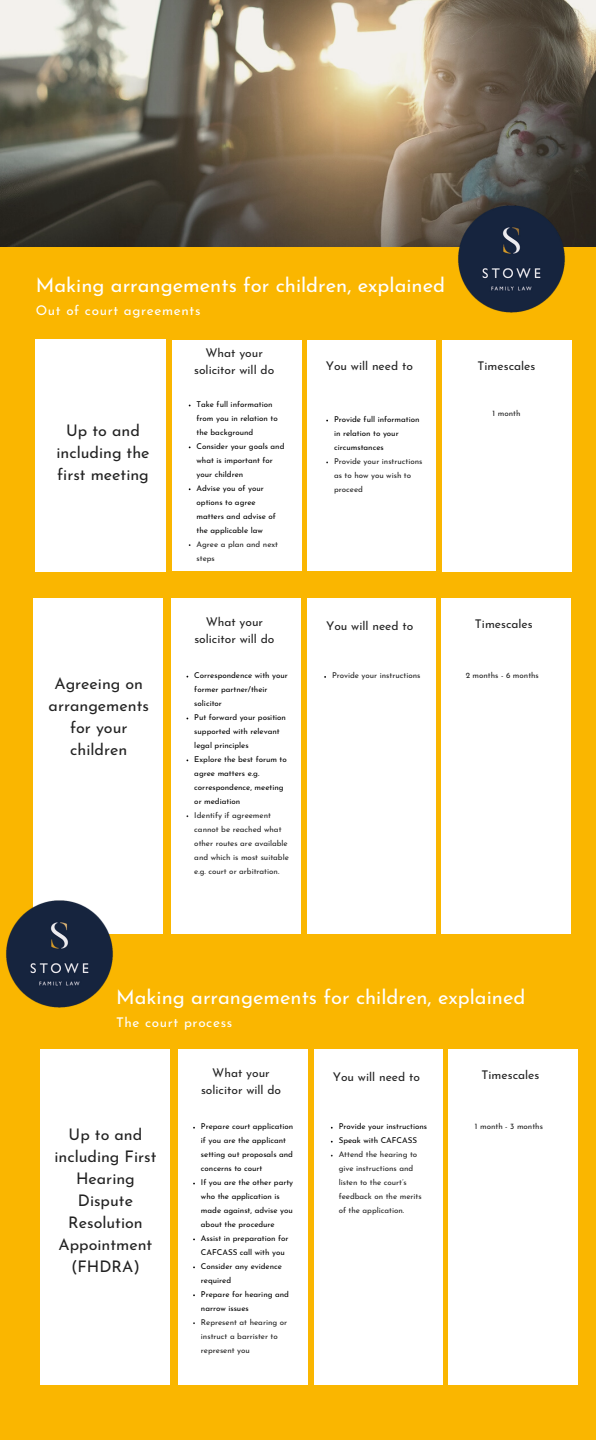
<style>
.page{position:relative;width:596px;height:1440px;background:#fab600}
.page>*{position:absolute;margin:0;border:0;box-sizing:border-box;transform-origin:0 0}
.t1{font:20.1px "Josefin Sans";color:#fff}
.t2{font:16px/22.1px "Josefin Sans";color:#222;text-align:center}
.t3{font:13.4px "Josefin Sans";letter-spacing:.05em;color:#fff}
.t4{font:12px/16.3px "Josefin Sans";color:#222;text-align:center}
.t5{font:8px/14px "Josefin Sans";color:#000}
.t6{font:8px/14px "Josefin Sans";color:#222}
</style>
<div class="page">
<img style="left:0;top:0;width:596px;height:247px">
<div style="left:173px;top:340px;width:128px;height:230px;background:#fff"></div>
<div style="left:171px;top:598px;width:129px;height:336px;background:#fff"></div>
<img style="left:455px;top:203px;width:112px;height:110px">
<div style="left:36px;top:340px;width:130px;height:231px;background:#fff"></div>
<div style="left:307px;top:340px;width:129px;height:231px;background:#fff"></div>
<div style="left:442px;top:340px;width:129px;height:231px;background:#fff"></div>
<div style="left:34px;top:598px;width:129px;height:336px;background:#fff"></div>
<div style="left:307px;top:598px;width:128px;height:336px;background:#fff"></div>
<div style="left:441px;top:598px;width:129px;height:336px;background:#fff"></div>
<img style="left:6px;top:898px;width:107px;height:110px">
<div style="left:178px;top:1049px;width:129px;height:336px;background:#fff"></div>
<div style="left:40px;top:1049px;width:129px;height:336px;background:#fff"></div>
<div style="left:314px;top:1049px;width:128px;height:336px;background:#fff"></div>
<div style="left:448px;top:1049px;width:129px;height:336px;background:#fff"></div>
<h1 class="t1" style="left:36px;top:277px;width:410px">Making arrangements for children, explained</h1>
<h3 class="t3" style="left:36px;top:305px;width:166px">Out of court agreements</h3>
<h2 class="t2" style="left:56px;top:421px;width:95px">Up to and including the first meeting</h2>
<h2 class="t2" style="left:49px;top:674px;width:102px">Agreeing on arrangements for your children</h2>
<h3 class="t4" style="left:194px;top:346px;width:81px">What your solicitor will do</h3>
<p class="t5" style="left:196px;top:398px;width:89px">Take full information from you in relation to the background<br>Consider your goals and what is important for your children<br>Advise you of your options to agree matters and advise of the applicable law</p>
<p class="t6" style="left:196px;top:538px;width:83px">Agree a plan and next steps</p>
<h3 class="t4" style="left:194px;top:615px;width:81px">What your solicitor will do</h3>
<p class="t5" style="left:194px;top:669px;width:95px">Correspondence with your former partner/their solicitor<br>Put forward your position supported with relevant legal principles<br>Explore the best forum to agree matters e.g. correspondence, meeting or mediation</p>
<p class="t6" style="left:194px;top:809px;width:96px">Identify if agreement cannot be reached what other routes are available and which is most suitable e.g. court or arbitration.</p>
<h3 class="t4" style="left:325px;top:359px;width:89px">You will need to</h3>
<p class="t5" style="left:334px;top:413px;width:87px">Provide full information in relation to your circumstances</p>
<p class="t6" style="left:334px;top:455px;width:90px">Provide your instructions as to how you wish to proceed</p>
<h3 class="t4" style="left:326px;top:619px;width:89px">You will need to</h3>
<p class="t6" style="left:332px;top:669px;width:90px">Provide your instructions</p>
<h3 class="t4" style="left:477px;top:359px;width:59px">Timescales</h3>
<p class="t6" style="left:492px;top:407px;width:29px">1 month</p>
<h3 class="t4" style="left:475px;top:617px;width:59px">Timescales</h3>
<p class="t6" style="left:465px;top:669px;width:75px">2 months - 6 months</p>
<h1 class="t1" style="left:116px;top:989px;width:410px">Making arrangements for children, explained</h1>
<h3 class="t3" style="left:116px;top:1017px;width:118px">The court process</h3>
<h2 class="t2" style="left:54px;top:1125px;width:103px">Up to and including First<br>Hearing<br>Dispute<br>Resolution<br>Appointment (FHDRA)</h2>
<h3 class="t4" style="left:201px;top:1066px;width:81px">What your solicitor will do</h3>
<p class="t5" style="left:201px;top:1120px;width:94px">Prepare court application if you are the applicant setting out proposals and concerns to court<br>If you are the other party who the application is made against, advise you about the procedure<br>Assist in preparation for<br>CAFCASS call with you<br>Consider any evidence required<br>Prepare for hearing and narrow issues</p>
<p class="t6" style="left:201px;top:1316px;width:88px">Represent at hearing or instruct a barrister to represent you</p>
<h3 class="t4" style="left:332px;top:1070px;width:89px">You will need to</h3>
<p class="t5" style="left:338px;top:1120px;width:90px">Provide your instructions<br>Speak with CAFCASS</p>
<p class="t6" style="left:338px;top:1148px;width:84px">Attend the hearing to give instructions and listen to the court’s feedback on the merits of the application.</p>
<h3 class="t4" style="left:481px;top:1068px;width:59px">Timescales</h3>
<p class="t6" style="left:475px;top:1120px;width:70px">1 month - 3 months</p>
</div>
